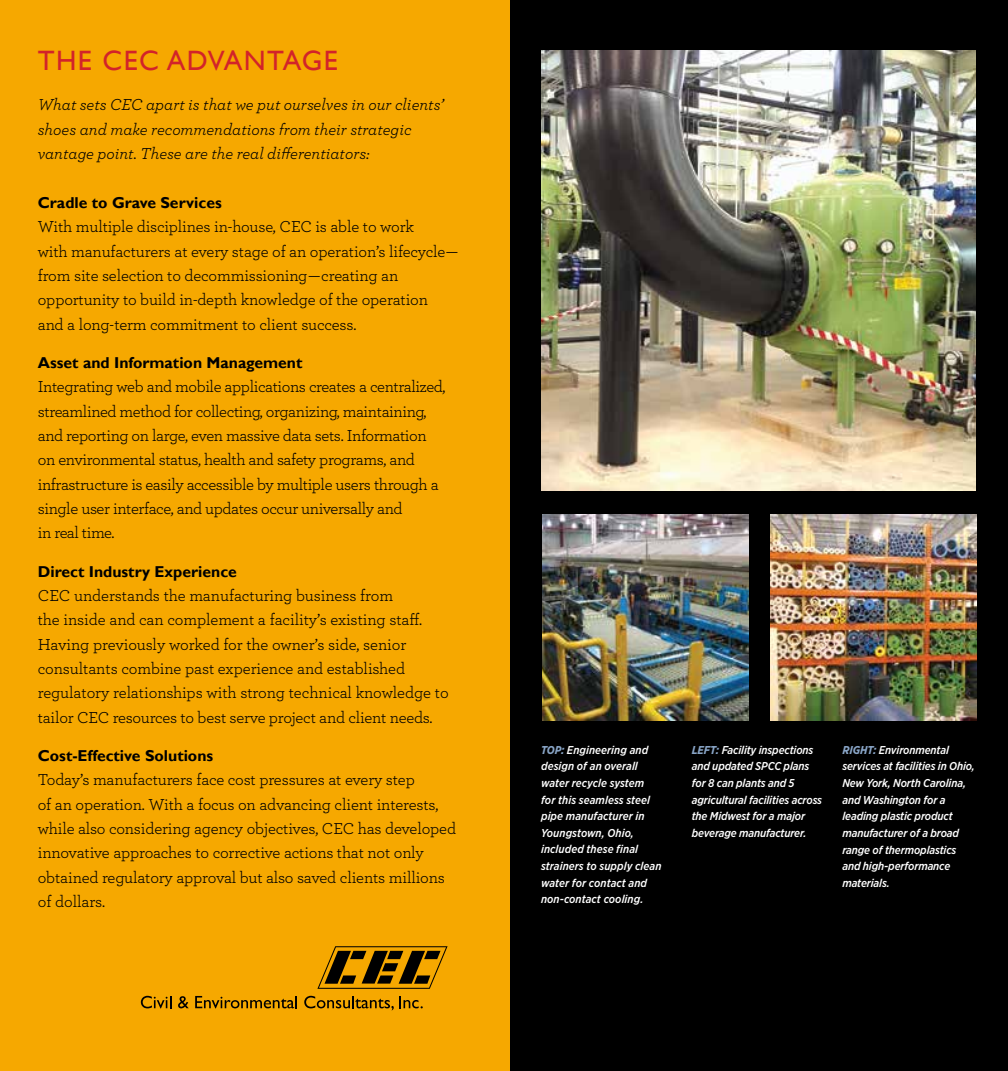
<style>
.page{position:relative;width:1008px;height:1071px;background:#fff}
.page>*{position:absolute;margin:0;border:0;box-sizing:border-box;transform-origin:0 0}
.t1{font:28px "Gill Sans";letter-spacing:.05em;color:#d2232a}
.t2{font:16.62px/24.3px "Archer";letter-spacing:-.015em;color:#000}
.t3{font:italic 16.62px/24.5px "Archer";color:#000}
.t4{font:700 15.75px "Gill Sans";color:#000}
.t5{font:italic 500 11.38px/16.6px "Gotham Narrow";letter-spacing:-.01em;color:#fff}
.s1{font-weight:700;color:#89a5c7}
</style>
<div class="page">
<div style="left:0;top:0;width:510px;height:1071px;background:#f6a800"></div>
<div style="left:510px;top:0;width:498px;height:1071px;background:#000"></div>
<svg style="left:317px;top:946px;width:131px;height:43px"></svg>
<svg style="left:141px;top:996px;width:30px;height:12px"></svg>
<svg style="left:178px;top:996px;width:11px;height:12px"></svg>
<svg style="left:195px;top:996px;width:102px;height:12px"></svg>
<svg style="left:304px;top:996px;width:119px;height:14px"></svg>
<img style="left:542px;top:51px;width:434px;height:440px">
<img style="left:542px;top:515px;width:206px;height:206px">
<img style="left:771px;top:515px;width:205px;height:206px">
<h1 class="t1" style="left:38px;top:44px;width:302px">THE CEC ADVANTAGE</h1>
<p class="t3" style="left:38px;top:92px;width:407px">What sets CEC apart is that we put ourselves in our clients’ shoes and make recommendations from their strategic vantage point. These are the real differentiators:</p>
<p class="t4" style="left:38px;top:193px;width:185px">Cradle to Grave Services</p>
<p class="t2" style="left:38px;top:214px;width:422px">With multiple disciplines in-house, CEC is able to work<br>with manufacturers at every stage of an operation’s lifecycle— from site selection to decommissioning—creating an opportunity to build in-depth knowledge of the operation and a long-term commitment to client success.</p>
<p class="t4" style="left:38px;top:353px;width:266px">Asset and Information Management</p>
<p class="t2" style="left:38px;top:374px;width:409px">Integrating web and mobile applications creates a centralized, streamlined method for collecting, organizing, maintaining, and reporting on large, even massive data sets. Information on environmental status, health and safety programs, and infrastructure is easily accessible by multiple users through a single user interface, and updates occur universally and<br>in real time.</p>
<p class="t4" style="left:38px;top:562px;width:201px">Direct Industry Experience</p>
<p class="t2" style="left:38px;top:583px;width:412px">CEC understands the manufacturing business from<br>the inside and can complement a facility’s existing staff.<br>Having previously worked for the owner’s side, senior consultants combine past experience and established regulatory relationships with strong technical knowledge to tailor CEC resources to best serve project and client needs.</p>
<p class="t4" style="left:38px;top:746px;width:177px">Cost-Effective Solutions</p>
<p class="t2" style="left:38px;top:767px;width:420px">Today’s manufacturers face cost pressures at every step<br>of an operation. With a focus on advancing client interests, while also considering agency objectives, CEC has developed innovative approaches to corrective actions that not only obtained regulatory approval but also saved clients millions of dollars.</p>
<p class="t5" style="left:541px;top:741px;width:122px"><span class="s1">TOP:</span> Engineering and design of an overall water recycle system<br>for this seamless steel pipe manufacturer in<br>Youngstown, Ohio, included these final strainers to supply clean water for contact and non-contact cooling.</p>
<p class="t5" style="left:692px;top:741px;width:132px"><span class="s1">LEFT:</span> Facility inspections and updated SPCC plans for 8 can plants and 5 agricultural facilities across the Midwest for a major beverage manufacturer.</p>
<p class="t5" style="left:842px;top:741px;width:134px"><span class="s1">RIGHT:</span> Environmental services at facilities in Ohio,<br>New York, North Carolina, and Washington for a leading plastic product manufacturer of a broad range of thermoplastics and high-performance materials.</p>
</div>
